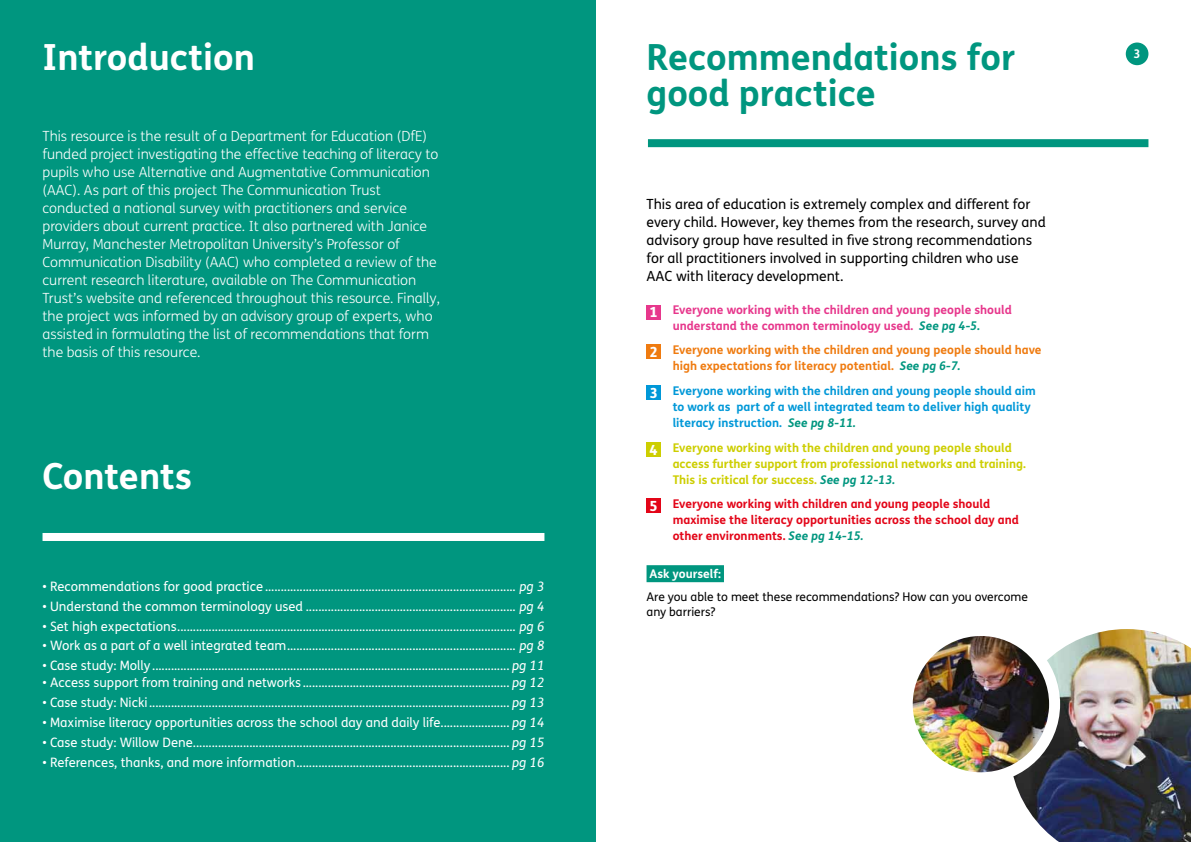
<style>
.page{position:relative;width:1191px;height:842px;background:#fff}
.page>*{position:absolute;margin:0;border:0;box-sizing:border-box;transform-origin:0 0}
.t1{font:700 36px/36px "FS Me";color:#00967f}
.t2{font:700 36px "FS Me";color:#fff}
.t3{font:300 14px/18px "FS Me";color:#fff}
.t4{font:14px/18px "FS Me";color:#000}
.t5{font:13px "FS Me";color:#fff}
.t6{font:700 12px/16px "FS Me";color:#cdce00}
.t7{font:700 12px/16px "FS Me";color:#0098d8}
.t8{font:700 12px/16px "FS Me";color:#e30518}
.t9{font:700 12px/16px "FS Me";color:#ef7b10}
.t10{font:700 12px/16px "FS Me";color:#e7378c}
.t11{font:12px/15px "FS Me";color:#000}
.t12{font:700 12px "FS Me";color:#fff}
.s1{font-style:italic}
.s2{font-weight:800;font-size:14px;color:#fff}
.s3{font-style:italic;color:#00967f}
</style>
<div class="page">
<div style="left:1125px;top:43px;width:23px;height:22px;background:#00967f;border-radius:50%"></div>
<div style="left:0;top:0;width:595px;height:842px;background:#00967f"></div>
<div style="left:646px;top:565px;width:78px;height:17px;background:#00967f"></div>
<div style="left:646px;top:305px;width:14px;height:14px;background:#e7378c"></div>
<div style="left:646px;top:345px;width:14px;height:14px;background:#ef7b10"></div>
<div style="left:646px;top:386px;width:14px;height:14px;background:#0098d8"></div>
<div style="left:646px;top:442px;width:14px;height:14px;background:#cdce00"></div>
<div style="left:646px;top:499px;width:14px;height:14px;background:#e30518"></div>
<div style="left:43px;top:533px;width:501px;height:8px;background:#fff"></div>
<div style="left:648px;top:139px;width:500px;height:8px;background:#00967f"></div>
<img style="left:1013px;top:629px;width:178px;height:213px">
<img style="left:907px;top:630px;width:147px;height:148px;border-radius:74px">
<div style="left:901px;top:625px;width:159px;height:158px;border:11px solid #fff;border-radius:50%"></div>
<h1 class="t2" style="left:43px;top:29px;width:214px">Introduction</h1>
<p class="t3" style="left:43px;top:127px;width:399px">This resource is the result of a Department for Education (DfE) funded project investigating the effective teaching of literacy to pupils who use Alternative and Augmentative Communication (AAC). As part of this project The Communication Trust conducted a national survey with practitioners and service providers about current practice. It also partnered with Janice Murray, Manchester Metropolitan University’s Professor of Communication Disability (AAC) who completed a review of the current research literature, available on The Communication Trust’s website and referenced throughout this resource. Finally, the project was informed by an advisory group of experts, who assisted in formulating the list of recommendations that form the basis of this resource.</p>
<h1 class="t2" style="left:43px;top:448px;width:151px">Contents</h1>
<p class="t5" style="left:43px;top:577px;width:503px">• Recommendations for good practice ................................................................................ <span class="s1">pg 3</span></p>
<p class="t5" style="left:43px;top:597px;width:503px">• Understand the common terminology used ................................................................... <span class="s1">pg 4</span></p>
<p class="t5" style="left:43px;top:617px;width:503px">• Set high expectations............................................................................................................ <span class="s1">pg 6</span></p>
<p class="t5" style="left:43px;top:637px;width:503px">• Work as a part of a well integrated team......................................................................... <span class="s1">pg 8</span></p>
<p class="t5" style="left:43px;top:657px;width:503px">• Case study: Molly .................................................................................................................. <span class="s1">pg 11</span></p>
<p class="t5" style="left:43px;top:674px;width:503px">• Access support from training and networks.................................................................. <span class="s1">pg 12</span></p>
<p class="t5" style="left:43px;top:694px;width:503px">• Case study: Nicki................................................................................................................... <span class="s1">pg 13</span></p>
<p class="t5" style="left:43px;top:713px;width:503px">• Maximise literacy opportunities across the school day and daily life...................... <span class="s1">pg 14</span></p>
<p class="t5" style="left:43px;top:733px;width:503px">• Case study: Willow Dene..................................................................................................... <span class="s1">pg 15</span></p>
<p class="t5" style="left:43px;top:753px;width:503px">• References, thanks, and more information.................................................................... <span class="s1">pg 16</span></p>
<h1 class="t1" style="left:646px;top:37px;width:370px">Recommendations for good practice</h1>
<p class="t4" style="left:646px;top:195px;width:401px">This area of education is extremely complex and different for every child. However, key themes from the research, survey and advisory group have resulted in five strong recommendations for all practitioners involved in supporting children who use AAC with literacy development.</p>
<p class="t10" style="left:672px;top:301px;width:340px;text-indent:-23px"><span class="s2">1</span> Everyone working with the children and young people should understand the common terminology used. <span class="s3">See pg 4-5.</span></p>
<p class="t9" style="left:672px;top:342px;width:370px;text-indent:-23px"><span class="s2">2</span> Everyone working with the children and young people should have high expectations for literacy potential. <span class="s3">See pg 6-7.</span></p>
<p class="t7" style="left:672px;top:382px;width:364px;text-indent:-23px"><span class="s2">3</span> Everyone working with the children and young people should aim to work as part of a well integrated team to deliver high quality literacy instruction. <span class="s3">See pg 8-11.</span></p>
<p class="t6" style="left:672px;top:439px;width:355px;text-indent:-23px"><span class="s2">4</span> Everyone working with the children and young people should access further support from professional networks and training.<br>This is critical for success. <span class="s3">See pg 12-13.</span></p>
<p class="t8" style="left:672px;top:495px;width:348px;text-indent:-23px"><span class="s2">5</span> Everyone working with children and young people should maximise the literacy opportunities across the school day and other environments. <span class="s3">See pg 14-15.</span></p>
<p class="t12" style="left:649px;top:564px;width:73px">Ask yourself:</p>
<p class="t11" style="left:646px;top:589px;width:383px">Are you able to meet these recommendations? How can you overcome any barriers?</p>
<p class="t12" style="left:1133px;top:45px;width:9px">3</p>
</div>
